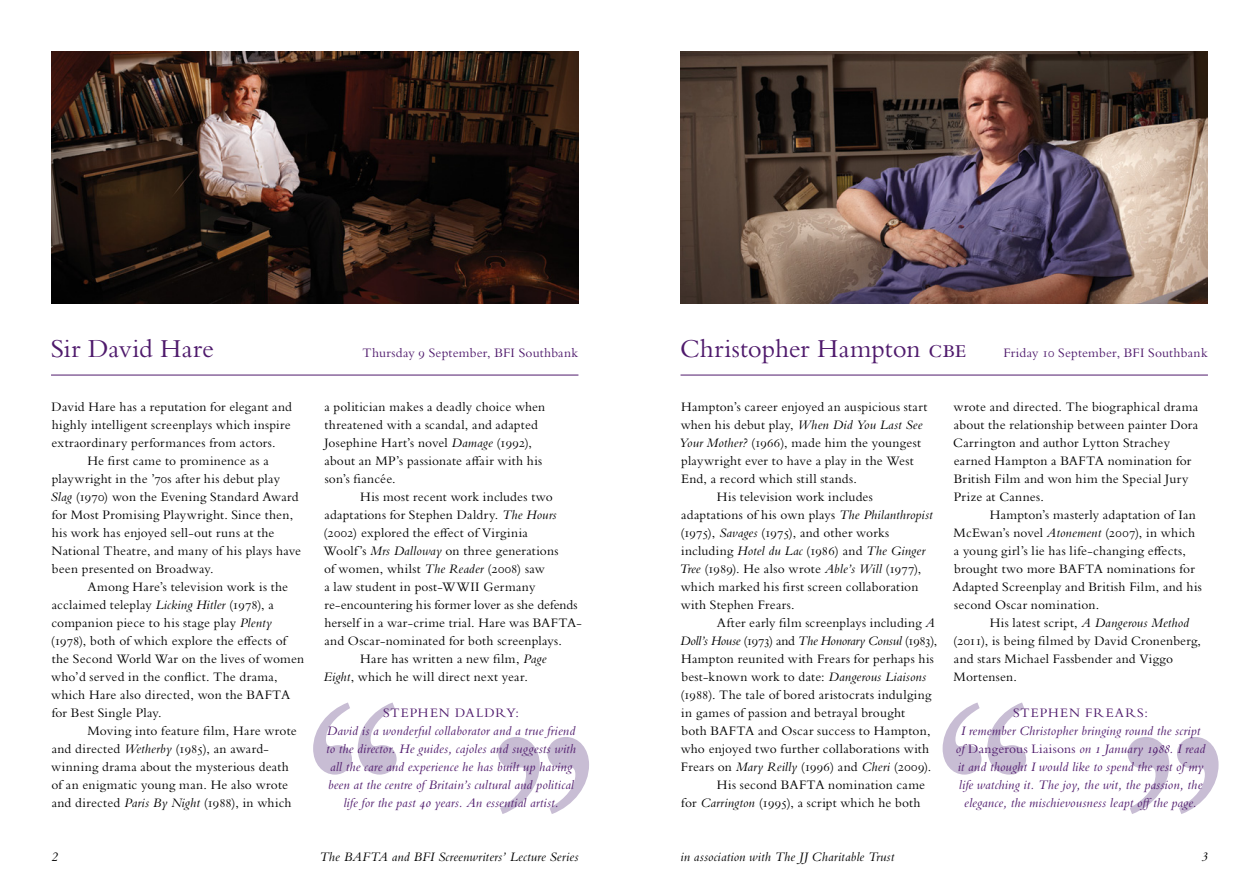
<style>
.page{position:relative;width:1259px;height:893px;background:#fff}
.page>*{position:absolute;margin:0;border:0;box-sizing:border-box;transform-origin:0 0}
.screenwriterName{font:27px "Bembo MT Std";color:#4f1a6c}
.bodyCopy9pt{font:13.5px/18px "Bembo MT Std";letter-spacing:.015em;color:#000}
.quote{font:italic 13.5px/18px "Bembo MT Std";letter-spacing:.015em;color:#4f1a6c;text-align:center}
.bodyCopy9pt-2{font:italic 13.5px/18px "Bembo MT Std";letter-spacing:.01em;color:#4f1a6c;text-align:center}
.bodyCopy9pt-3{font:italic 13.5px "Bembo MT Std";letter-spacing:.015em;color:#000}
.screenwriterName-2{font:13.5px "Bembo MT Std";letter-spacing:.015em;color:#4f1a6c}
.quoteHead{font:13.5px "Bembo MT Std";letter-spacing:.07em;color:#4f1a6c}
.s1{font-style:italic}
.s2{font-style:normal}
</style>
<div class="page">
<svg style="left:1127px;top:737px;width:91px;height:77px"></svg>
<svg style="left:942px;top:702px;width:84px;height:73px"></svg>
<img style="left:680px;top:51px;width:528px;height:252px">
<hr style="left:680px;top:375px;width:528px;height:1px;background:#4f1a6c">
<svg style="left:498px;top:737px;width:91px;height:77px"></svg>
<svg style="left:313px;top:702px;width:83px;height:73px"></svg>
<img style="left:51px;top:51px;width:527px;height:252px">
<hr style="left:51px;top:375px;width:527px;height:1px;background:#4f1a6c">
<p class="screenwriterName" style="left:51px;top:333px;width:164px">Sir David Hare</p>
<p class="screenwriterName-2" style="left:363px;top:345px;width:217px">Thursday 9 September, BFI Southbank</p>
<p class="bodyCopy9pt" style="left:52px;top:398px;width:242px;text-align:justify">David Hare has a reputation for elegant and highly intelligent screenplays which inspire extraordinary performances from actors.</p>
<p class="bodyCopy9pt" style="left:50px;top:452px;width:252px;text-indent:37px">He first came to prominence as a playwright in the ’70s after his debut play <span class="s1">Slag</span> (1970) won the Evening Standard Award for Most Promising Playwright. Since then, his work has enjoyed sell-out runs at the National Theatre, and many of his plays have been presented on Broadway.</p>
<p class="bodyCopy9pt" style="left:51px;top:578px;width:255px;text-indent:37px">Among Hare’s television work is the acclaimed teleplay <span class="s1">Licking Hitler</span> (1978), a companion piece to his stage play <span class="s1">Plenty </span>(1978), both of which explore the effects of the Second World War on the lives of women who’d served in the conflict. The drama, which Hare also directed, won the BAFTA for Best Single Play.</p>
<p class="bodyCopy9pt" style="left:51px;top:722px;width:247px;text-indent:36px">Moving into feature film, Hare wrote and directed <span class="s1">Wetherby</span> (1985), an award&shy;winning drama about the mysterious death of an enigmatic young man. He also wrote and directed <span class="s1">Paris By Night</span> (1988), in which</p>
<p class="bodyCopy9pt" style="left:324px;top:398px;width:222px">a politician makes a deadly choice when threatened with a scandal, and adapted Josephine Hart’s novel <span class="s1">Damage</span> (1992), about an MP’s passionate affair with his son’s fiancée.</p>
<p class="bodyCopy9pt" style="left:323px;top:488px;width:260px;text-indent:37px">His most recent work includes two adaptations for Stephen Daldry. <span class="s1">The Hours </span>(2002) explored the effect of Virginia<br>Woolf’s <span class="s1">Mrs Dalloway</span> on three generations<br>of women, whilst <span class="s1">The Reader</span> (2008) saw<br>a law student in post-WWII Germany re-encountering his former lover as she defends herself in a war-crime trial. Hare was BAFTA&shy;and Oscar-nominated for both screenplays.</p>
<p class="bodyCopy9pt" style="left:323px;top:650px;width:224px;text-indent:37px">Hare has written a new film, <span class="s1">Page<br>Eight</span>, which he will direct next year.</p>
<p class="quoteHead" style="left:383px;top:705px;width:137px">STEPHEN DALDRY:</p>
<p class="quote" style="left:326px;top:721px;width:252px">David is a wonderful collaborator and a true friend to the director. He guides, cajoles and suggests with all the care and experience he has built up having been at the centre of Britain’s cultural and political life for the past 40 years. An essential artist.</p>
<p class="screenwriterName" style="left:680px;top:333px;width:287px">Christopher Hampton cbe</p>
<p class="screenwriterName-2" style="left:1003px;top:345px;width:206px">Friday 10 September, BFI Southbank</p>
<p class="bodyCopy9pt" style="left:679px;top:398px;width:250px">Hampton’s career enjoyed an auspicious start when his debut play, <span class="s1">When Did You Last See Your Mother?</span> (1966), made him the youngest playwright ever to have a play in the West End, a record which still stands.</p>
<p class="bodyCopy9pt" style="left:679px;top:488px;width:255px;text-indent:38px">His television work includes adaptations of his own plays <span class="s1">The Philanthropist </span>(1975), <span class="s1">Savages</span> (1975), and other works including <span class="s1">Hotel du Lac</span> (1986) and <span class="s1">The Ginger Tree</span> (1989). He also wrote <span class="s1">Able’s Will</span> (1977), which marked his first screen collaboration with Stephen Frears.</p>
<p class="bodyCopy9pt" style="left:680px;top:614px;width:259px;text-indent:37px">After early film screenplays including <span class="s1">A Doll’s House</span> (1973) and <span class="s1">The Honorary Consul</span> (1983), Hampton reunited with Frears for perhaps his best-known work to date: <span class="s1">Dangerous Liaisons </span>(1988). The tale of bored aristocrats indulging in games of passion and betrayal brought<br>both BAFTA and Oscar success to Hampton, who enjoyed two further collaborations with Frears on <span class="s1">Mary Reilly</span> (1996) and <span class="s1">Cheri</span> (2009).</p>
<p class="bodyCopy9pt" style="left:681px;top:776px;width:245px;text-indent:36px">His second BAFTA nomination came for <span class="s1">Carrington</span> (1995), a script which he both</p>
<p class="bodyCopy9pt" style="left:953px;top:398px;width:246px">wrote and directed. The biographical drama about the relationship between painter Dora Carrington and author Lytton Strachey earned Hampton a BAFTA nomination for British Film and won him the Special Jury Prize at Cannes.</p>
<p class="bodyCopy9pt" style="left:952px;top:506px;width:251px;text-indent:37px">Hampton’s masterly adaptation of Ian McEwan’s novel <span class="s1">Atonement</span> (2007), in which a young girl’s lie has life-changing effects, brought two more BAFTA nominations for Adapted Screenplay and British Film, and his second Oscar nomination.</p>
<p class="bodyCopy9pt" style="left:953px;top:614px;width:250px;text-indent:37px">His latest script, <span class="s1">A Dangerous Method </span>(2011), is being filmed by David Cronenberg, and stars Michael Fassbender and Viggo Mortensen.</p>
<p class="quoteHead" style="left:1013px;top:705px;width:136px">STEPHEN FREARS:</p>
<p class="bodyCopy9pt-2" style="left:956px;top:721px;width:251px">I remember Christopher bringing round the script of <span class="s2">Dangerous Liaisons</span> on 1 January 1988. I read it and thought I would like to spend the rest of my life watching it. The joy, the wit, the passion, the elegance, the mischievousness leapt offthe page.</p>
<p class="bodyCopy9pt-3" style="left:51px;top:848px;width:8px">2</p>
<p class="bodyCopy9pt-3" style="left:319px;top:848px;width:260px">The BAFTA and BFI Screenwriters’ Lecture Series</p>
<p class="bodyCopy9pt-3" style="left:680px;top:848px;width:215px">in association with The JJ Charitable Trust</p>
<p class="bodyCopy9pt-3" style="left:1201px;top:848px;width:8px">3</p>
</div>
